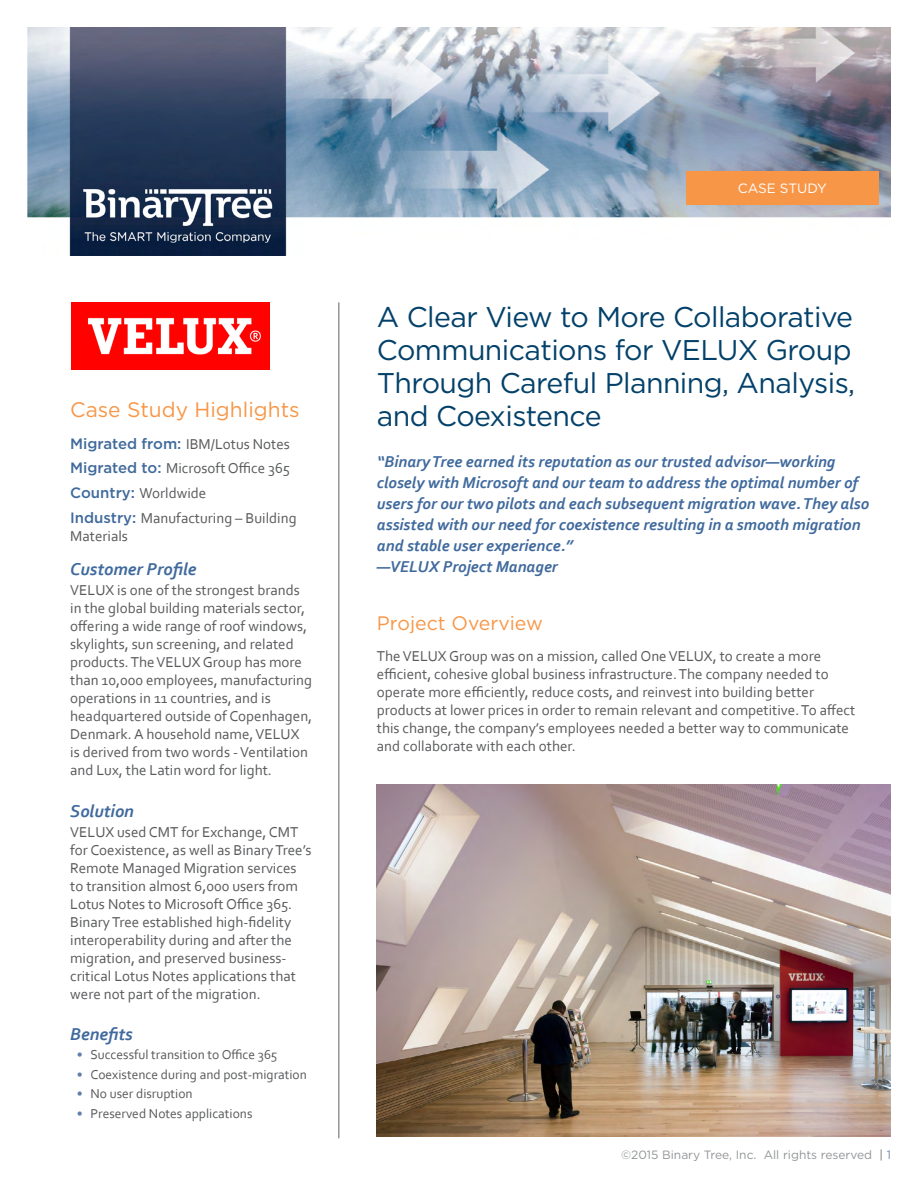
<style>
.page{position:relative;width:918px;height:1188px;background:#fff}
.page>*{position:absolute;margin:0;border:0;box-sizing:border-box;transform-origin:0 0}
.t1{font:28.5px/33px "Gotham";letter-spacing:-.02em;color:#03416a}
.t2{font:21px "Gotham";color:#f89647}
.t3{font:19.5px "Gotham";color:#f89647}
.t4{font:italic 700 18px "Corbel";color:#406a9d}
.t5{font:italic 700 16.5px/21px "Corbel";color:#406a9d}
.t6{font:15px/18px "Corbel";color:#58595b}
.t7{font:13.5px "Corbel";color:#58595b}
.t8{font:13.5px "Gotham";color:#fff}
.t9{font:12px "Gotham";color:#939598}
.s1{font-family:"Gotham";font-weight:500;color:#406a9d}
.s2{color:#607fac}
.s3{color:#6d6e71}
.s4{color:#708ab4}
</style>
<div class="page">
<img style="left:27px;top:27px;width:864px;height:228px">
<hr style="left:338px;top:302px;width:2px;height:836px;background:#939598">
<div style="left:686px;top:171px;width:193px;height:33px;background:#f89647"></div>
<img style="left:72px;top:303px;width:198px;height:66px">
<img style="left:376px;top:784px;width:515px;height:352px">
<h2 class="t2" style="left:70px;top:398px;width:231px">Case Study Highlights</h2>
<p class="t6" style="left:70px;top:431px;width:228px;line-height:24.8px"><span class="s1">Migrated from:</span> IBM/Lotus Notes<br><span class="s1">Migrated to:</span> Microsoft Office 365<br><span class="s1">Country:</span> Worldwide<br><span class="s1">Industry:</span> Manufacturing – Building</p>
<p class="t6" style="left:70px;top:526px;width:59px">Materials</p>
<p class="t4" style="left:70px;top:558px;width:128px">Customer Profile</p>
<p class="t6" style="left:70px;top:581px;width:244px">VELUX is one of the strongest brands in the global building materials sector, offering a wide range of roof windows, skylights, sun screening, and related products. The VELUX Group has more than 10,000 employees, manufacturing operations in 11 countries, and is headquartered outside of Copenhagen, Denmark. A household name, VELUX is derived from two words - Ventilation and Lux, the Latin word for light.</p>
<p class="t4" style="left:70px;top:800px;width:65px">Solution</p>
<p class="t6" style="left:70px;top:823px;width:243px">VELUX used CMT for Exchange, CMT for Coexistence, as well as Binary Tree’s Remote Managed Migration services to transition almost 6,000 users from Lotus Notes to Microsoft Office 365.<br>Binary Tree established high-fidelity interoperability during and after the migration, and preserved business&shy;critical Lotus Notes applications that were not part of the migration.</p>
<p class="t4" style="left:70px;top:1023px;width:64px">Benefits</p>
<p class="t7" style="left:77px;top:1046px;width:202px"><span class="s2">•</span> Successful transition to Office 365</p>
<p class="t7" style="left:77px;top:1066px;width:231px"><span class="s2">•</span> Coexistence during and post-migration</p>
<p class="t7" style="left:77px;top:1085px;width:117px"><span class="s2">•</span> No user disruption</p>
<p class="t7" style="left:77px;top:1105px;width:177px"><span class="s2">•</span> Preserved Notes applications</p>
<p class="t8" style="left:738px;top:181px;width:90px">CASE STUDY</p>
<h1 class="t1" style="left:377px;top:300px;width:480px">A Clear View to More Collaborative<br>Communications for VELUX Group<br>Through Careful Planning, Analysis, and Coexistence</h1>
<p class="t5" style="left:377px;top:451px;width:494px">“Binary Tree earned its reputation as our trusted advisor—working closely with Microsoft and our team to address the optimal number of users for our two pilots and each subsequent migration wave. They also assisted with our need for coexistence resulting in a smooth migration and stable user experience.”<br>—VELUX Project Manager</p>
<h3 class="t3" style="left:377px;top:612px;width:167px">Project Overview</h3>
<p class="t6" style="left:377px;top:647px;width:480px">The VELUX Group was on a mission, called One VELUX, to create a more efficient, cohesive global business infrastructure. The company needed to operate more efficiently, reduce costs, and reinvest into building better products at lower prices in order to remain relevant and competitive. To affect this change, the company’s employees needed a better way to communicate and collaborate with each other.</p>
<p class="t9" style="left:621px;top:1149px;width:271px">©2015 Binary Tree, Inc. All rights reserved <span class="s3">|</span> <span class="s4">1</span></p>
</div>
